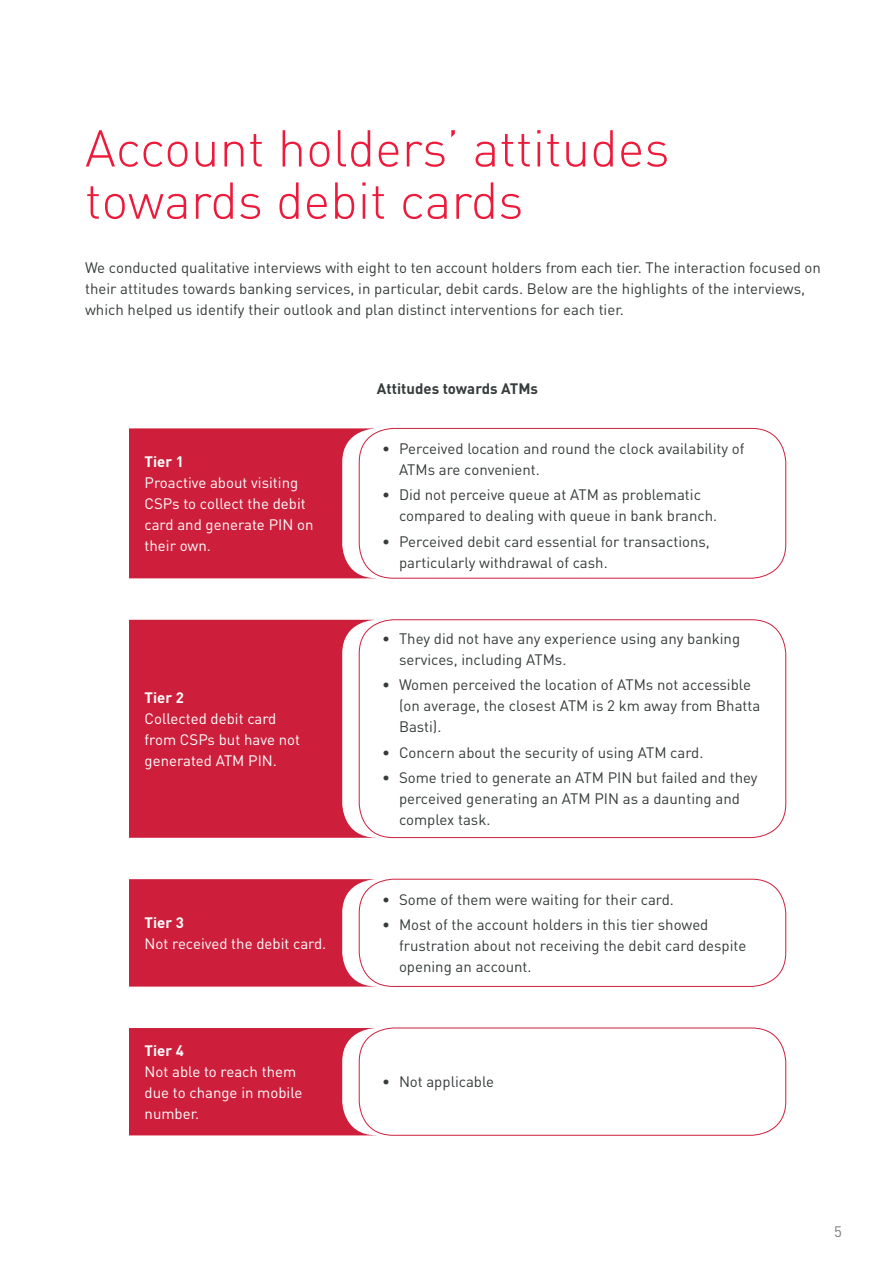
<style>
.page{position:relative;width:893px;height:1263px;background:#fff}
.page>*{position:absolute;margin:0;border:0;box-sizing:border-box;transform-origin:0 0}
.t1{font:300 51px/52.2px "DINOT";color:#ed1a3b}
.t2{font:15px/21px "DINOT";color:#363b3b}
.t3{font:15px/21px "DINOT";color:#fff}
.t4{font:700 15px "DINOT";color:#fff}
.t5{font:700 15px "DINOT";color:#363b3b}
.t6{font:15px "DINOT";color:#7a7a7a}
</style>
<div class="page">
<div style="left:359px;top:428px;width:427px;height:150px;border:1px solid #cd1f3b;border-radius:34px"></div>
<svg style="left:129px;top:428px;width:247px;height:150px;background:#d33a53"></svg>
<div style="left:359px;top:879px;width:427px;height:107px;border:1px solid #cd1f3b;border-radius:34px"></div>
<div style="left:359px;top:1028px;width:427px;height:107px;border:1px solid #cd1f3b;border-radius:34px"></div>
<svg style="left:129px;top:879px;width:247px;height:107px;background:#d23952"></svg>
<svg style="left:129px;top:1028px;width:247px;height:107px;background:#d23951"></svg>
<svg style="left:129px;top:620px;width:247px;height:218px;background:#d1354e"></svg>
<h1 class="t1" style="left:85px;top:120px;width:586px">Account holders’ attitudes towards debit cards</h1>
<p class="t2" style="left:85px;top:256px;width:737px">We conducted qualitative interviews with eight to ten account holders from each tier. The interaction focused on their attitudes towards banking services, in particular, debit cards. Below are the highlights of the interviews, which helped us identify their outlook and plan distinct interventions for each tier.</p>
<p class="t4" style="left:145px;top:451px;width:41px">Tier 1</p>
<p class="t3" style="left:145px;top:472px;width:170px">Proactive about visiting<br>CSPs to collect the debit card and generate PIN on their own.</p>
<p class="t4" style="left:145px;top:687px;width:41px">Tier 2</p>
<p class="t3" style="left:145px;top:707px;width:157px">Collected debit card from CSPs but have not generated ATM PIN.</p>
<p class="t4" style="left:145px;top:912px;width:41px">Tier 3</p>
<p class="t3" style="left:145px;top:932px;width:183px">Not received the debit card.</p>
<p class="t4" style="left:145px;top:1040px;width:41px">Tier 4</p>
<p class="t3" style="left:145px;top:1060px;width:159px">Not able to reach them due to change in mobile number.</p>
<p class="t5" style="left:377px;top:379px;width:163px">Attitudes towards ATMs</p>
<p class="t2" style="left:399px;top:437px;width:347px;text-indent:-17px">• Perceived location and round the clock availability of<br>ATMs are convenient.</p>
<p class="t2" style="left:399px;top:484px;width:320px;text-indent:-17px">• Did not perceive queue at ATM as problematic compared to dealing with queue in bank branch.</p>
<p class="t2" style="left:399px;top:530px;width:312px;text-indent:-17px">• Perceived debit card essential for transactions, particularly withdrawal of cash.</p>
<p class="t2" style="left:399px;top:627px;width:343px;text-indent:-17px">• They did not have any experience using any banking services, including ATMs.</p>
<p class="t2" style="left:399px;top:674px;width:363px;text-indent:-17px">• Women perceived the location of ATMs not accessible (on average, the closest ATM is 2 km away from Bhatta<br>Basti).</p>
<p class="t2" style="left:382px;top:741px;width:323px">• Concern about the security of using ATM card.</p>
<p class="t2" style="left:399px;top:766px;width:360px;text-indent:-17px">• Some tried to generate an ATM PIN but failed and they perceived generating an ATM PIN as a daunting and complex task.</p>
<p class="t2" style="left:382px;top:888px;width:293px">• Some of them were waiting for their card.</p>
<p class="t2" style="left:399px;top:913px;width:349px;text-indent:-17px">• Most of the account holders in this tier showed frustration about not receiving the debit card despite opening an account.</p>
<p class="t2" style="left:382px;top:1071px;width:114px">• Not applicable</p>
<p class="t6" style="left:834px;top:1222px;width:9px">5</p>
</div>
